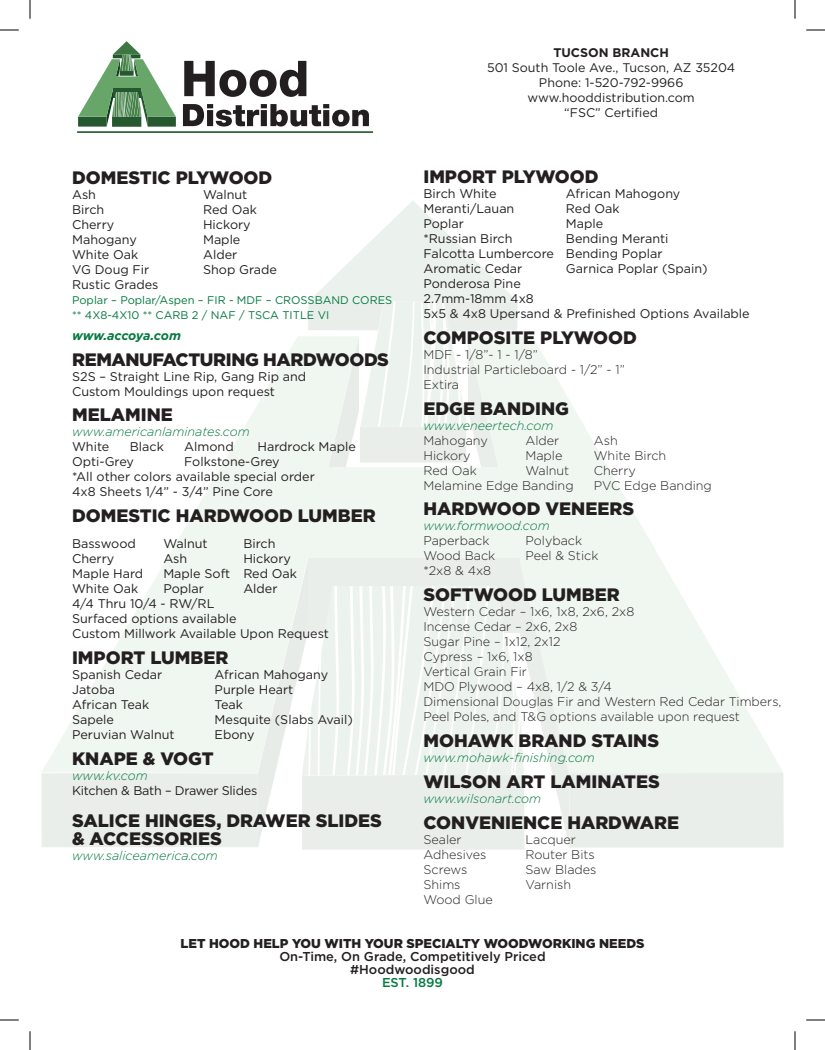
<style>
.page{position:relative;width:825px;height:1050px;background:#fff}
.page>*{position:absolute;margin:0;border:0;box-sizing:border-box;transform-origin:0 0}
.t1{font:900 18px/17.5px "Gotham";color:#231f20}
.t2{font:900 18px "Gotham";letter-spacing:-.02em;color:#231f20}
.t3{font:500 12.88px/13px "Gotham";color:#231f20;text-align:center}
.t4{font:900 12.88px "Gotham";color:#231f20}
.t5{font:500 12.88px "Gotham";color:#04793f}
.t6{font:12.62px/15px "Gotham";color:#231f20}
.t7{font:300 12.62px/15px "Gotham";color:#231f20}
.t8{font:italic 300 12.62px "Gotham";color:#04793f}
.t9{font:12.62px "Gotham";letter-spacing:-.02em;color:#231f20}
.t10{font:italic 700 12.62px "Gotham";letter-spacing:-.015em;color:#04793f}
.t11{font:12.5px/15px "Gotham";color:#231f20;text-align:center}
.t12{font:700 12.5px "Gotham";color:#231f20}
.t13{font:11.12px/15px "Gotham";color:#04793f}
</style>
<div class="page">
<svg style="left:168px;top:336px;width:492px;height:222px;fill:#f0f6f0"></svg>
<svg style="left:308px;top:201px;width:210px;height:266px"></svg>
<svg style="left:42px;top:558px;width:742px;height:292px"></svg>
<svg style="left:184px;top:61px;width:122px;height:36px"></svg>
<svg style="left:183px;top:104px;width:186px;height:23px"></svg>
<hr style="left:77px;top:131px;width:296px;height:2px;background:#33683a">
<svg style="left:78px;top:41px;width:98px;height:86px"></svg>
<svg style="left:0;top:29px;width:19px;height:2px"></svg>
<svg style="left:806px;top:29px;width:19px;height:2px"></svg>
<svg style="left:0;top:1019px;width:19px;height:2px"></svg>
<svg style="left:806px;top:1019px;width:19px;height:2px"></svg>
<svg style="left:29px;top:0;width:2px;height:19px"></svg>
<svg style="left:29px;top:1031px;width:2px;height:19px"></svg>
<svg style="left:794px;top:0;width:2px;height:19px"></svg>
<svg style="left:794px;top:1031px;width:2px;height:19px"></svg>
<p class="t12" style="left:553px;top:44px;width:117px">TUCSON BRANCH</p>
<p class="t11" style="left:487px;top:60px;width:250px">501 South Toole Ave., Tucson, AZ 35204<br>Phone: 1-520-792-9966 www.hooddistribution.com<br>“FSC” Certified</p>
<h1 class="t1" style="left:423px;top:168px;width:177px">IMPORT PLYWOOD</h1>
<p class="t6" style="left:423px;top:186px;width:75px">Birch White</p>
<p class="t6" style="left:566px;top:186px;width:116px">African Mahogony</p>
<p class="t6" style="left:423px;top:201px;width:92px">Meranti/Lauan</p>
<p class="t6" style="left:566px;top:201px;width:55px">Red Oak</p>
<p class="t6" style="left:423px;top:216px;width:42px">Poplar</p>
<p class="t6" style="left:566px;top:216px;width:39px">Maple</p>
<p class="t6" style="left:423px;top:231px;width:91px">*Russian Birch</p>
<h1 class="t1" style="left:72px;top:169px;width:202px">DOMESTIC PLYWOOD</h1>
<p class="t6" style="left:72px;top:187px;width:25px">Ash</p>
<p class="t6" style="left:203px;top:187px;width:46px">Walnut</p>
<p class="t6" style="left:72px;top:202px;width:34px">Birch</p>
<p class="t6" style="left:203px;top:202px;width:55px">Red Oak</p>
<p class="t6" style="left:72px;top:217px;width:44px">Cherry</p>
<p class="t6" style="left:203px;top:217px;width:49px">Hickory</p>
<p class="t6" style="left:72px;top:232px;width:66px">Mahogany</p>
<p class="t6" style="left:203px;top:232px;width:39px">Maple</p>
<p class="t6" style="left:72px;top:247px;width:68px">White Oak</p>
<p class="t6" style="left:203px;top:247px;width:36px">Alder</p>
<p class="t6" style="left:72px;top:262px;width:79px">VG Doug Fir</p>
<p class="t6" style="left:203px;top:262px;width:75px">Shop Grade</p>
<p class="t6" style="left:72px;top:277px;width:88px">Rustic Grades</p>
<p class="t13" style="left:72px;top:293px;width:322px">Poplar – Poplar/Aspen – FIR - MDF – CROSSBAND CORES ** 4X8-4X10 ** CARB 2 / NAF / TSCA TITLE VI</p>
<p class="t10" style="left:72px;top:327px;width:110px">www.accoya.com</p>
<h1 class="t2" style="left:72px;top:347px;width:318px">REMANUFACTURING HARDWOODS</h1>
<p class="t6" style="left:72px;top:368px;width:236px">S2S – Straight Line Rip, Gang Rip and<br>Custom Mouldings upon request</p>
<h1 class="t1" style="left:72px;top:406px;width:102px">MELAMINE</h1>
<p class="t8" style="left:72px;top:424px;width:179px">www.americanlaminates.com</p>
<p class="t6" style="left:72px;top:439px;width:39px">White</p>
<p class="t6" style="left:130px;top:439px;width:36px">Black</p>
<p class="t6" style="left:184px;top:439px;width:51px">Almond</p>
<p class="t6" style="left:257px;top:439px;width:100px">Hardrock Maple</p>
<p class="t6" style="left:72px;top:454px;width:63px">Opti-Grey</p>
<p class="t6" style="left:423px;top:231px;width:247px;text-indent:143px">Bending Meranti<br>Falcotta Lumbercore Bending Poplar<br>Aromatic Cedar</p>
<p class="t6" style="left:566px;top:261px;width:143px">Garnica Poplar (Spain)</p>
<p class="t6" style="left:423px;top:276px;width:328px">Ponderosa Pine<br>2.7mm-18mm 4x8<br>5x5 &amp; 4x8 Upersand &amp; Prefinished Options Available</p>
<h1 class="t1" style="left:423px;top:328px;width:215px">COMPOSITE PLYWOOD</h1>
<p class="t7" style="left:423px;top:346px;width:203px">MDF - 1/8”- 1 - 1/8”<br>Industrial Particleboard - 1/2” - 1”<br>Extira</p>
<h1 class="t1" style="left:423px;top:399px;width:147px">EDGE BANDING</h1>
<p class="t8" style="left:423px;top:417px;width:132px">www.veneertech.com</p>
<p class="t7" style="left:423px;top:432px;width:66px">Mahogany</p>
<p class="t7" style="left:525px;top:432px;width:35px">Alder</p>
<p class="t7" style="left:594px;top:432px;width:25px">Ash</p>
<p class="t7" style="left:423px;top:447px;width:49px">Hickory</p>
<p class="t7" style="left:525px;top:447px;width:38px">Maple</p>
<p class="t7" style="left:594px;top:447px;width:74px">White Birch</p>
<p class="t7" style="left:423px;top:462px;width:55px">Red Oak</p>
<p class="t7" style="left:525px;top:462px;width:45px">Walnut</p>
<p class="t7" style="left:594px;top:462px;width:43px">Cherry</p>
<p class="t7" style="left:423px;top:477px;width:152px">Melamine Edge Banding</p>
<p class="t7" style="left:594px;top:477px;width:120px">PVC Edge Banding</p>
<h1 class="t1" style="left:423px;top:500px;width:212px">HARDWOOD VENEERS</h1>
<p class="t8" style="left:423px;top:518px;width:128px">www.formwood.com</p>
<p class="t7" style="left:423px;top:533px;width:68px">Paperback</p>
<p class="t7" style="left:525px;top:533px;width:58px">Polyback</p>
<p class="t7" style="left:423px;top:548px;width:73px">Wood Back</p>
<p class="t7" style="left:525px;top:548px;width:74px">Peel &amp; Stick</p>
<p class="t7" style="left:423px;top:563px;width:69px">*2x8 &amp; 4x8</p>
<h1 class="t1" style="left:423px;top:586px;width:198px">SOFTWOOD LUMBER</h1>
<p class="t7" style="left:423px;top:604px;width:360px">Western Cedar – 1x6, 1x8, 2x6, 2x8<br>Incense Cedar – 2x6, 2x8<br>Sugar Pine – 1x12, 2x12<br>Cypress – 1x6, 1x8<br>Vertical Grain Fir<br>MDO Plywood – 4x8, 1/2 &amp; 3/4<br>Dimensional Douglas Fir and Western Red Cedar Timbers,<br>Peel Poles, and T&amp;G options available upon request</p>
<h1 class="t1" style="left:423px;top:732px;width:237px">MOHAWK BRAND STAINS</h1>
<p class="t8" style="left:423px;top:750px;width:173px">www.mohawk-finishing.com</p>
<h1 class="t1" style="left:423px;top:772px;width:238px">WILSON ART LAMINATES</h1>
<p class="t8" style="left:423px;top:790px;width:119px">www.wilsonart.com</p>
<h1 class="t1" style="left:423px;top:813px;width:257px">CONVENIENCE HARDWARE</h1>
<p class="t7" style="left:423px;top:831px;width:40px">Sealer</p>
<p class="t7" style="left:525px;top:831px;width:52px">Lacquer</p>
<p class="t7" style="left:423px;top:846px;width:65px">Adhesives</p>
<p class="t7" style="left:525px;top:846px;width:71px">Router Bits</p>
<p class="t7" style="left:423px;top:861px;width:45px">Screws</p>
<p class="t7" style="left:525px;top:861px;width:73px">Saw Blades</p>
<p class="t7" style="left:423px;top:876px;width:39px">Shims</p>
<p class="t7" style="left:525px;top:876px;width:47px">Varnish</p>
<p class="t7" style="left:423px;top:891px;width:71px">Wood Glue</p>
<p class="t4" style="left:181px;top:934px;width:465px">LET HOOD HELP YOU WITH YOUR SPECIALTY WOODWORKING NEEDS</p>
<p class="t3" style="left:279px;top:950px;width:268px">On-Time, On Grade, Competitively Priced #Hoodwoodisgood</p>
<p class="t5" style="left:382px;top:974px;width:62px">EST. 1899</p>
<p class="t6" style="left:72px;top:454px;width:244px;text-indent:112px">Folkstone-Grey<br>*All other colors available special order<br>4x8 Sheets 1/4” - 3/4” Pine Core</p>
<h1 class="t1" style="left:72px;top:507px;width:305px">DOMESTIC HARDWOOD LUMBER</h1>
<p class="t6" style="left:72px;top:536px;width:65px">Basswood</p>
<p class="t6" style="left:163px;top:536px;width:46px">Walnut</p>
<p class="t6" style="left:243px;top:536px;width:34px">Birch</p>
<p class="t6" style="left:72px;top:551px;width:44px">Cherry</p>
<p class="t6" style="left:163px;top:551px;width:25px">Ash</p>
<p class="t6" style="left:243px;top:551px;width:49px">Hickory</p>
<p class="t6" style="left:72px;top:566px;width:73px">Maple Hard</p>
<p class="t6" style="left:163px;top:566px;width:135px">Maple Soft Red Oak</p>
<p class="t6" style="left:72px;top:581px;width:68px">White Oak</p>
<p class="t6" style="left:163px;top:581px;width:42px">Poplar</p>
<p class="t6" style="left:243px;top:581px;width:36px">Alder</p>
<p class="t6" style="left:72px;top:596px;width:258px">4/4 Thru 10/4 - RW/RL<br>Surfaced options available<br>Custom Millwork Available Upon Request</p>
<h1 class="t1" style="left:72px;top:649px;width:158px">IMPORT LUMBER</h1>
<p class="t6" style="left:72px;top:667px;width:92px">Spanish Cedar</p>
<p class="t6" style="left:215px;top:667px;width:115px">African Mahogany</p>
<p class="t6" style="left:72px;top:682px;width:44px">Jatoba</p>
<p class="t6" style="left:215px;top:682px;width:80px">Purple Heart</p>
<p class="t6" style="left:72px;top:697px;width:79px">African Teak</p>
<p class="t6" style="left:215px;top:697px;width:30px">Teak</p>
<p class="t6" style="left:72px;top:712px;width:43px">Sapele</p>
<p class="t6" style="left:215px;top:712px;width:140px">Mesquite (Slabs Avail)</p>
<p class="t6" style="left:72px;top:727px;width:104px">Peruvian Walnut</p>
<p class="t6" style="left:215px;top:727px;width:41px">Ebony</p>
<h1 class="t1" style="left:72px;top:749px;width:143px">KNAPE &amp; VOGT</h1>
<p class="t8" style="left:72px;top:767px;width:77px">www.kv.com</p>
<p class="t9" style="left:72px;top:782px;width:187px">Kitchen &amp; Bath – Drawer Slides</p>
<h1 class="t1" style="left:72px;top:812px;width:311px">SALICE HINGES, DRAWER SLIDES &amp; ACCESSORIES</h1>
<p class="t8" style="left:72px;top:847px;width:147px">www.saliceamerica.com</p>
</div>
